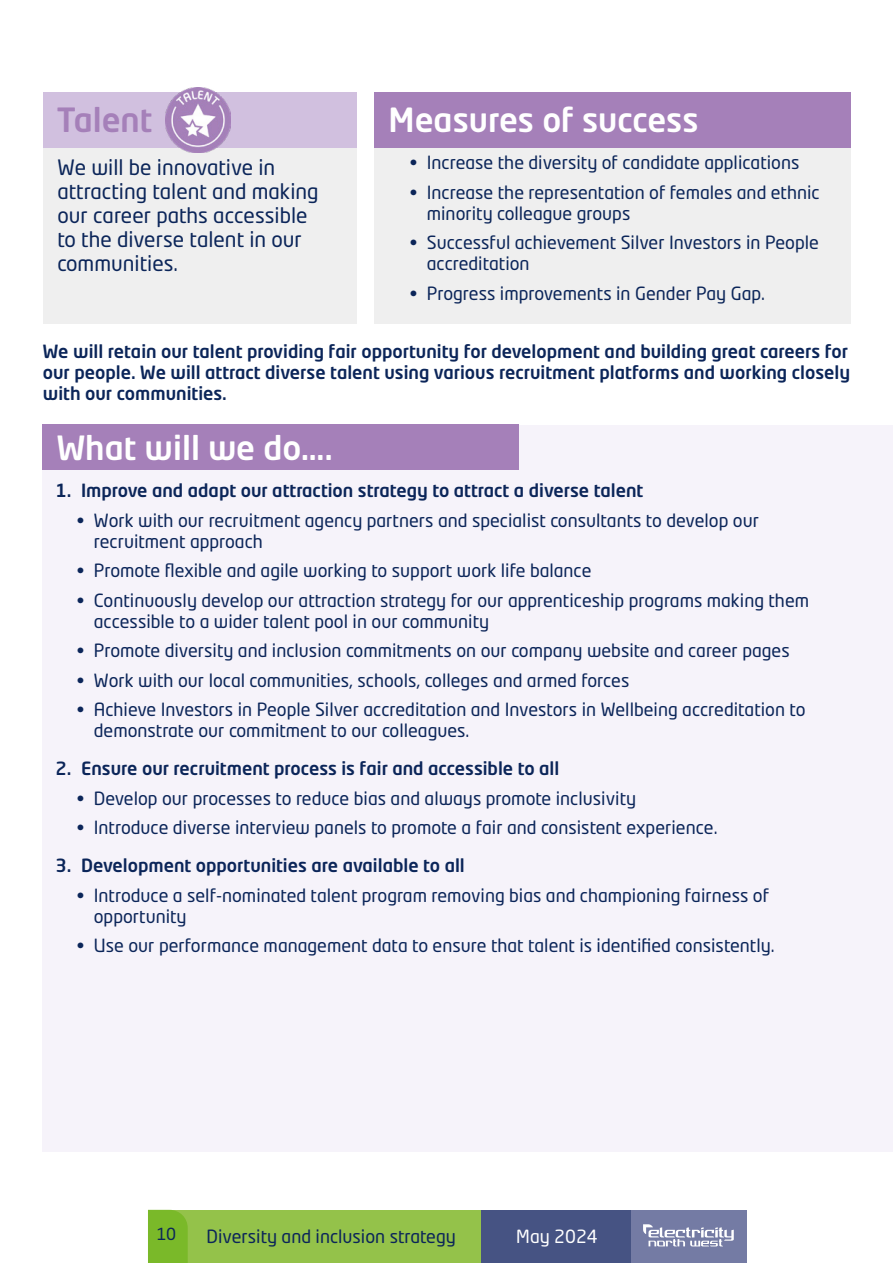
<style>
.page{position:relative;width:893px;height:1263px;background:#fff}
.page>*{position:absolute;margin:0;border:0;box-sizing:border-box;transform-origin:0 0}
._1__Header{font:500 33px "Neo Tech Std";color:#fff}
._1__Header-2{font:500 33px "Neo Tech Std";color:#a580b9}
._1__Header-3{font:21px/24px "Neo Tech Std";color:#0b2559}
.t1{font:18px/21px "Neo Tech Std";color:#0b2559}
.Box_text{font:500 18px/21px "Neo Tech Std";color:#0b2559}
.t2{font:18px "Neo Tech Std";color:#fff}
.t3{font:16.5px "Neo Tech Std";color:#0b2559}
</style>
<div class="page">
<div style="left:43px;top:425px;width:850px;height:726px;background:#f6f3fa"></div>
<div style="left:43px;top:93px;width:314px;height:230px;background:#efefef"></div>
<div style="left:374px;top:93px;width:476px;height:230px;background:#efefef"></div>
<div style="left:43px;top:93px;width:314px;height:55px;background:#d1c0df"></div>
<div style="left:374px;top:93px;width:476px;height:55px;background:#a580b9"></div>
<div style="left:43px;top:425px;width:476px;height:45px;background:#a580b9"></div>
<img style="left:166px;top:88px;width:65px;height:65px">
<div style="left:631px;top:1210px;width:116px;height:53px;background:#747ba4"></div>
<div style="left:480px;top:1210px;width:151px;height:53px;background:#465383"></div>
<div style="left:148px;top:1210px;width:332px;height:53px;background:#94c24a"></div>
<div style="left:148px;top:1210px;width:40px;height:53px;background:#7ab929"></div>
<svg style="left:643px;top:1224px;width:91px;height:22px"></svg>
<p class="_1__Header-2" style="left:57px;top:99px;width:97px">Talent</p>
<p class="_1__Header" style="left:389px;top:99px;width:311px">Measures of success</p>
<p class="_1__Header-3" style="left:57px;top:155px;width:263px">We will be innovative in attracting talent and making our career paths accessible to the diverse talent in our communities.</p>
<p class="t1" style="left:410px;top:152px;width:391px">• Increase the diversity of candidate applications</p>
<p class="t1" style="left:427px;top:182px;width:394px;text-indent:-17px">• Increase the representation of females and ethnic minority colleague groups</p>
<p class="t1" style="left:427px;top:232px;width:394px;text-indent:-17px">• Successful achievement Silver Investors in People accreditation</p>
<p class="t1" style="left:410px;top:283px;width:357px">• Progress improvements in Gender Pay Gap.</p>
<p class="Box_text" style="left:43px;top:340px;width:809px">We will retain our talent providing fair opportunity for development and building great careers for our people. We will attract diverse talent using various recruitment platforms and working closely with our communities.</p>
<p class="_1__Header" style="left:57px;top:427px;width:278px">What will we do….</p>
<p class="Box_text" style="left:56px;top:480px;width:589px">1. Improve and adapt our attraction strategy to attract a diverse talent</p>
<p class="t1" style="left:94px;top:509px;width:667px;text-indent:-17px">• Work with our recruitment agency partners and specialist consultants to develop our recruitment approach</p>
<p class="t1" style="left:77px;top:560px;width:516px">• Promote flexible and agile working to support work life balance</p>
<p class="t1" style="left:94px;top:589px;width:717px;text-indent:-17px">• Continuously develop our attraction strategy for our apprenticeship programs making them accessible to a wider talent pool in our community</p>
<p class="t1" style="left:77px;top:640px;width:714px">• Promote diversity and inclusion commitments on our company website and career pages</p>
<p class="t1" style="left:77px;top:669px;width:554px">• Work with our local communities, schools, colleges and armed forces</p>
<p class="t1" style="left:94px;top:699px;width:713px;text-indent:-17px">• Achieve Investors in People Silver accreditation and Investors in Wellbeing accreditation to demonstrate our commitment to our colleagues.</p>
<p class="Box_text" style="left:56px;top:758px;width:505px">2. Ensure our recruitment process is fair and accessible to all</p>
<p class="t1" style="left:77px;top:787px;width:561px">• Develop our processes to reduce bias and always promote inclusivity</p>
<p class="t1" style="left:77px;top:817px;width:642px">• Introduce diverse interview panels to promote a fair and consistent experience.</p>
<p class="Box_text" style="left:56px;top:855px;width:411px">3. Development opportunities are available to all</p>
<p class="t1" style="left:94px;top:884px;width:677px;text-indent:-17px">• Introduce a self-nominated talent program removing bias and championing fairness of opportunity</p>
<p class="t1" style="left:77px;top:935px;width:699px">• Use our performance management data to ensure that talent is identified consistently.</p>
<p class="t3" style="left:157px;top:1224px;width:21px">10</p>
<p class="t1" style="left:207px;top:1225px;width:251px">Diversity and inclusion strategy</p>
<p class="t2" style="left:516px;top:1225px;width:83px">May 2024</p>
</div>
